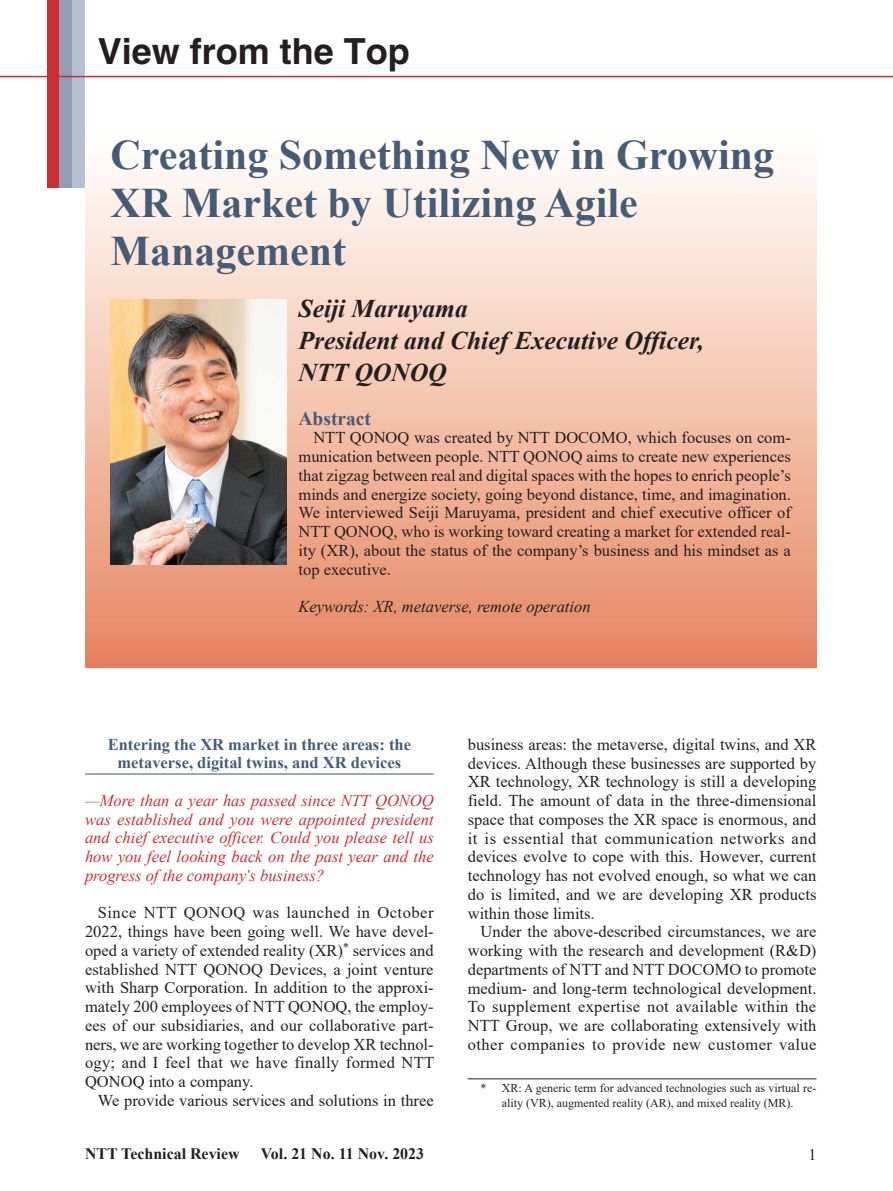
<style>
.page{position:relative;width:893px;height:1191px;background:#fff}
.page>*{position:absolute;margin:0;border:0;box-sizing:border-box;transform-origin:0 0}
.t1{font:700 42px/48px "Times New Roman";color:#455b76}
.t2{font:700 36px "Helvetica";color:#231f20}
.t3{font:italic 700 25.5px/32.2px "Times New Roman";color:#231f20}
.t4{font:700 19.5px "Times New Roman";color:#455b76}
.t5{font:16.5px/18.8px "Times New Roman";color:#231f20;text-align:justify}
.t6{font:italic 16.5px/18.8px "Times New Roman";color:#cc2d33;text-align:justify}
.t7{font:700 16.5px/18.8px "Times New Roman";color:#455b76;text-align:center}
.t8{font:italic 16.5px "Times New Roman";color:#231f20}
.t9{font:700 15.9px "Times New Roman";color:#231f20}
.t10{font:15.9px "Times New Roman";color:#231f20}
.t11{font:12px/15px "Times New Roman";color:#231f20;text-align:center}
</style>
<div class="page">
<hr style="left:85px;top:773px;width:349px;height:1px;background:#455b76">
<div style="left:47px;top:0;width:13px;height:187px;background:#cc2d33"></div>
<div style="left:60px;top:0;width:12px;height:187px;background:#919eb4"></div>
<div style="left:72px;top:0;width:13px;height:187px;background:#b7c0d0"></div>
<hr style="left:0;top:76px;width:893px;height:1px;background:#cc2d33">
<hr style="left:468px;top:1078px;width:348px;height:1px;background:#231f20">
<svg style="left:85px;top:169px;width:731px;height:498px;background:#f2c0aa"></svg>
<img style="left:111px;top:300px;width:176px;height:264px">
<h2 class="t2" style="left:98px;top:29px;width:314px">View from the Top</h2>
<h1 class="t1" style="left:111px;top:130px;width:665px">Creating Something New in Growing<br>XR Market by Utilizing Agile<br>Management</h1>
<h3 class="t3" style="left:298px;top:291px;width:407px">Seiji Maruyama<br>President and Chief Executive Officer,<br>NTT QONOQ</h3>
<p class="t4" style="left:298px;top:404px;width:74px">Abstract</p>
<p class="t5" style="left:298px;top:428px;width:494px;text-indent:15px">NTT QONOQ was created by NTT DOCOMO, which focuses on com&shy;munication between people. NTT QONOQ aims to create new experiences that zigzag between real and digital spaces with the hopes to enrich people’s minds and energize society, going beyond distance, time, and imagination.<br>We interviewed Seiji Maruyama, president and chief executive officer of NTT QONOQ, who is working toward creating a market for extended real&shy;ity (XR), about the status of the company’s business and his mindset as a top executive.</p>
<p class="t8" style="left:298px;top:595px;width:294px">Keywords: XR, metaverse, remote operation</p>
<p class="t7" style="left:108px;top:734px;width:305px">Entering the XR market in three areas: the metaverse, digital twins, and XR devices</p>
<p class="t6" style="left:85px;top:790px;width:350px">—More than a year has passed since NTT QONOQ was established and you were appointed president and chief executive officer. Could you please tell us how you feel looking back on the past year and the progress of the company’s business?</p>
<p class="t5" style="left:85px;top:903px;width:351px;text-indent:13px">Since NTT QONOQ was launched in October 2022, things have been going well. We have devel&shy;oped a variety of extended reality (XR)<sup>*</sup> services and established NTT QONOQ Devices, a joint venture with Sharp Corporation. In addition to the approxi&shy;mately 200 employees of NTT QONOQ, the employ&shy;ees of our subsidiaries, and our collaborative part&shy;ners, we are working together to develop XR technol&shy;ogy; and I feel that we have finally formed NTT QONOQ into a company.</p>
<p class="t5" style="left:98px;top:1090px;width:337px">We provide various services and solutions in three</p>
<p class="t5" style="left:468px;top:734px;width:350px">business areas: the metaverse, digital twins, and XR devices. Although these businesses are supported by XR technology, XR technology is still a developing field. The amount of data in the three-dimensional space that composes the XR space is enormous, and it is essential that communication networks and devices evolve to cope with this. However, current technology has not evolved enough, so what we can do is limited, and we are developing XR products within those limits.</p>
<p class="t5" style="left:468px;top:922px;width:350px;text-indent:13px">Under the above-described circumstances, we are working with the research and development (R&amp;D) departments of NTT and NTT DOCOMO to promote medium- and long-term technological development.<br>To supplement expertise not available within the NTT Group, we are collaborating extensively with other companies to provide new customer value</p>
<p class="t11" style="left:480px;top:1080px;width:337px">* XR: A generic term for advanced technologies such as virtual re&shy;ality (VR), augmented reality (AR), and mixed reality (MR).</p>
<p class="t9" style="left:85px;top:1142px;width:156px">NTT Technical Review</p>
<p class="t9" style="left:261px;top:1142px;width:165px">Vol. 21 No. 11 Nov. 2023</p>
<p class="t10" style="left:808px;top:1143px;width:9px">1</p>
</div>
